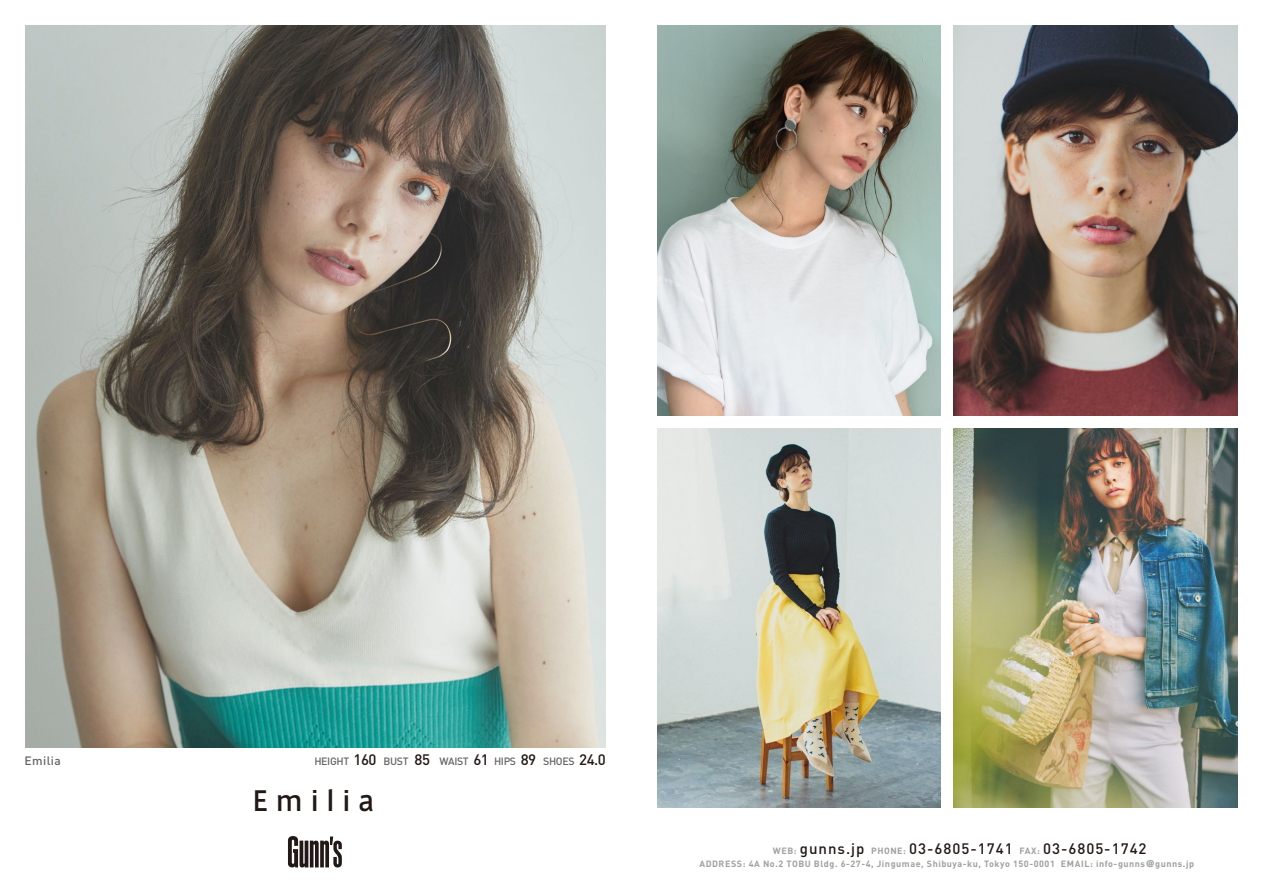
<style>
.page{position:relative;width:1263px;height:893px;background:#fff}
.page>*{position:absolute;margin:0;border:0;box-sizing:border-box;transform-origin:0 0}
.t1{font:500 27px "Axis Std";letter-spacing:.3em;color:#221815}
.t2{font:500 15px "DIN";letter-spacing:.065em;color:#221815}
.t3{font:500 12px "DIN";letter-spacing:.035em;color:#656464}
.t4{font:500 10.5px "DIN";letter-spacing:-.035em;color:#656464}
.t5{font:700 9px "DIN";letter-spacing:.06em;color:#9fa0a0}
.s1{font-size:15px;color:#221815}
.s2{font-weight:700;font-size:9px;color:#9fa0a0}
.s3{font-family:"Axis Std";font-weight:800}
</style>
<div class="page">
<svg style="left:288px;top:836px;width:54px;height:31px"></svg>
<img style="left:26px;top:26px;width:579px;height:721px">
<img style="left:954px;top:26px;width:283px;height:389px">
<img style="left:657px;top:25px;width:284px;height:390px">
<img style="left:657px;top:428px;width:284px;height:379px">
<img style="left:954px;top:428px;width:283px;height:379px">
<h3 class="t3" style="left:25px;top:753px;width:38px">Emilia</h3>
<p class="t4" style="left:314px;top:754px;width:293px">HEIGHT <span class="s1">160</span> BUST <span class="s1">85</span> WAIST <span class="s1">61</span> HIPS <span class="s1">89</span> SHOES <span class="s1">24.0</span></p>
<h1 class="t1" style="left:252px;top:781px;width:123px">Emilia</h1>
<h2 class="t2" style="left:773px;top:839px;width:375px"><span class="s2">WEB:</span> gunns.jp <span class="s2">PHONE:</span> 03-6805-1741 <span class="s2">FAX:</span> 03-6805-1742</h2>
<p class="t5" style="left:699px;top:858px;width:496px">ADDRESS: 4A No.2 TOBU Bldg. 6-27-4, Jingumae, Shibuya-ku, Tokyo 150-0001 EMAIL: info-gunns<span class="s3">@</span>gunns.jp</p>
</div>
